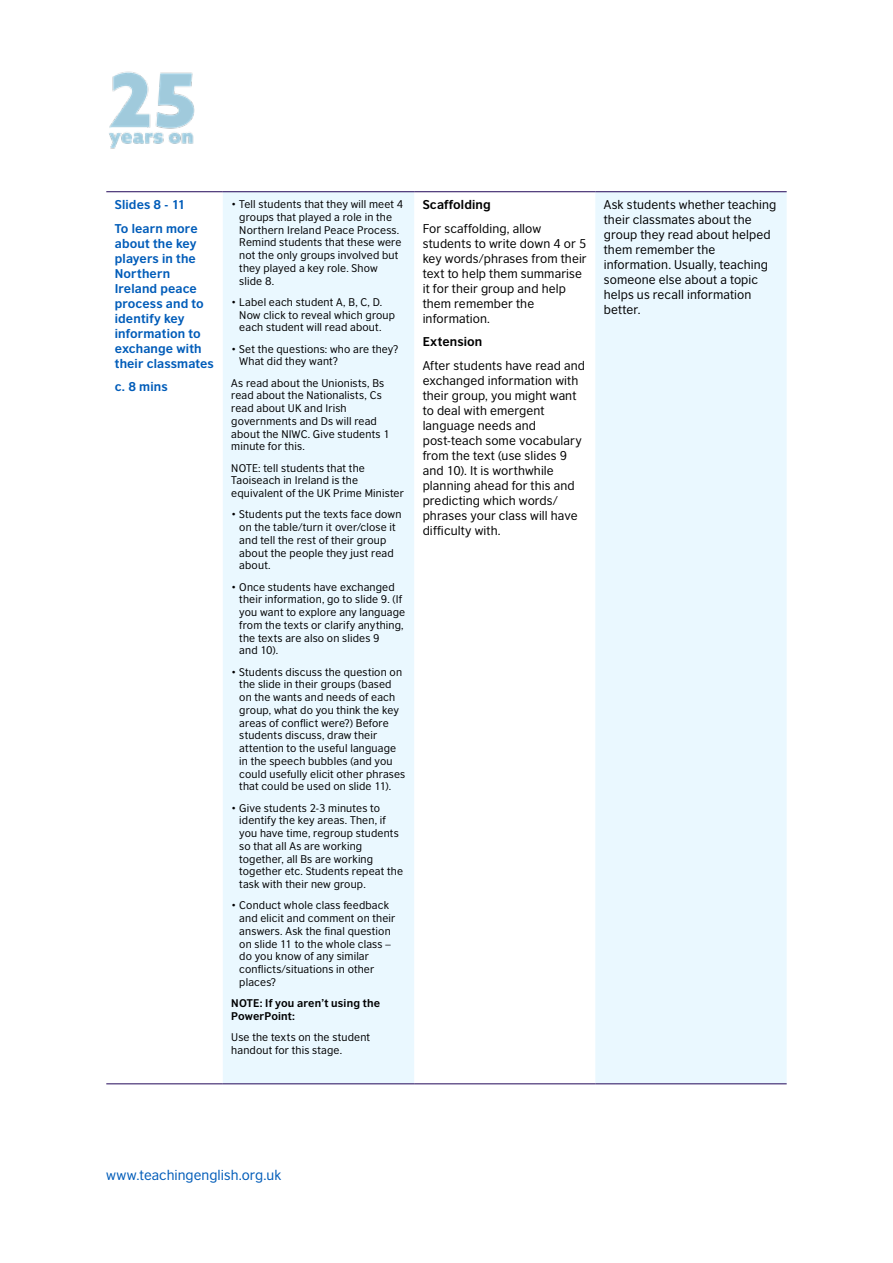
<style>
.page{position:relative;width:893px;height:1263px;background:#fff}
.page>*{position:absolute;margin:0;border:0;box-sizing:border-box;transform-origin:0 0}
.t1{font:13.5px "British Council Sans";letter-spacing:.005em;color:#005cb9}
.t2{font:12px/15px "British Council Sans";letter-spacing:.01em;color:#000}
.t3{font:700 12px/15px "British Council Sans";letter-spacing:.01em;color:#005cb9}
.t4{font:700 12px "British Council Sans";letter-spacing:.01em;color:#000}
.t5{font:10.5px/12.8px "British Council Sans";letter-spacing:.015em;color:#000}
.t6{font:700 10.5px/12.8px "British Council Sans";letter-spacing:.015em;color:#000}
</style>
<div class="page">
<img style="left:109px;top:71px;width:86px;height:78px">
<svg style="left:223px;top:192px;width:564px;height:891px;fill:#eaf8ff"></svg>
<hr style="left:106px;top:191px;width:117px;height:1px;background:#23085a">
<hr style="left:223px;top:191px;width:191px;height:1px;background:#23085a">
<hr style="left:414px;top:191px;width:181px;height:1px;background:#23085a">
<hr style="left:595px;top:191px;width:192px;height:1px;background:#23085a">
<hr style="left:106px;top:1083px;width:117px;height:1px;background:#23085a">
<hr style="left:223px;top:1083px;width:191px;height:1px;background:#23085a">
<hr style="left:414px;top:1083px;width:181px;height:1px;background:#23085a">
<hr style="left:595px;top:1083px;width:192px;height:1px;background:#23085a">
<p class="t3" style="left:115px;top:192px;width:84px;line-height:23.5px">Slides 8 - 11<br>To learn more</p>
<p class="t3" style="left:115px;top:234px;width:101px">about the key players in the<br>Northern<br>Ireland peace process and to identify key information to exchange with their classmates</p>
<p class="t3" style="left:115px;top:378px;width:54px">c. 8 mins</p>
<p class="t5" style="left:239px;top:197px;width:165px;text-indent:-8px">• Tell students that they will meet 4 groups that played a role in the<br>Northern Ireland Peace Process.<br>Remind students that these were not the only groups involved but they played a key role. Show slide 8.</p>
<p class="t5" style="left:239px;top:295px;width:157px;text-indent:-8px">• Label each student A, B, C, D.<br>Now click to reveal which group each student will read about.</p>
<p class="t5" style="left:239px;top:341px;width:161px;text-indent:-8px">• Set the questions: who are they?<br>What did they want?</p>
<p class="t5" style="left:231px;top:375px;width:160px">As read about the Unionists, Bs read about the Nationalists, Cs read about UK and Irish governments and Ds will read about the NIWC. Give students 1 minute for this.</p>
<p class="t5" style="left:231px;top:460px;width:174px">NOTE: tell students that the<br>Taoiseach in Ireland is the equivalent of the UK Prime Minister</p>
<p class="t5" style="left:239px;top:507px;width:164px;text-indent:-8px">• Students put the texts face down on the table/turn it over/close it and tell the rest of their group about the people they just read about.</p>
<p class="t5" style="left:239px;top:579px;width:168px;text-indent:-8px">• Once students have exchanged their information, go to slide 9. (If you want to explore any language from the texts or clarify anything, the texts are also on slides 9<br>and 10).</p>
<p class="t5" style="left:239px;top:664px;width:168px;text-indent:-8px">• Students discuss the question on the slide in their groups (based on the wants and needs of each group, what do you think the key areas of conflict were?) Before students discuss, draw their attention to the useful language in the speech bubbles (and you could usefully elicit other phrases that could be used on slide 11).</p>
<p class="t5" style="left:239px;top:800px;width:165px;text-indent:-8px">• Give students 2-3 minutes to identify the key areas. Then, if you have time, regroup students so that all As are working together, all Bs are working together etc. Students repeat the task with their new group.</p>
<p class="t5" style="left:239px;top:898px;width:158px;text-indent:-8px">• Conduct whole class feedback and elicit and comment on their answers. Ask the final question on slide 11 to the whole class – do you know of any similar conflicts/situations in other places?</p>
<p class="t6" style="left:231px;top:996px;width:150px">NOTE: If you aren’t using the<br>PowerPoint:</p>
<p class="t5" style="left:231px;top:1030px;width:140px">Use the texts on the student handout for this stage.</p>
<p class="t4" style="left:423px;top:194px;width:70px">Scaffolding</p>
<p class="t2" style="left:423px;top:220px;width:166px">For scaffolding, allow students to write down 4 or 5 key words/phrases from their text to help them summarise it for their group and help them remember the information.</p>
<p class="t4" style="left:423px;top:331px;width:61px">Extension</p>
<p class="t2" style="left:423px;top:357px;width:164px">After students have read and exchanged information with their group, you might want to deal with emergent language needs and post-teach some vocabulary from the text (use slides 9 and 10). It is worthwhile planning ahead for this and predicting which words/ phrases your class will have difficulty with.</p>
<p class="t2" style="left:604px;top:196px;width:174px">Ask students whether teaching their classmates about the group they read about helped them remember the information. Usually, teaching someone else about a topic helps us recall information better.</p>
<p class="t1" style="left:106px;top:1163px;width:177px">www.teachingenglish.org.uk</p>
</div>
